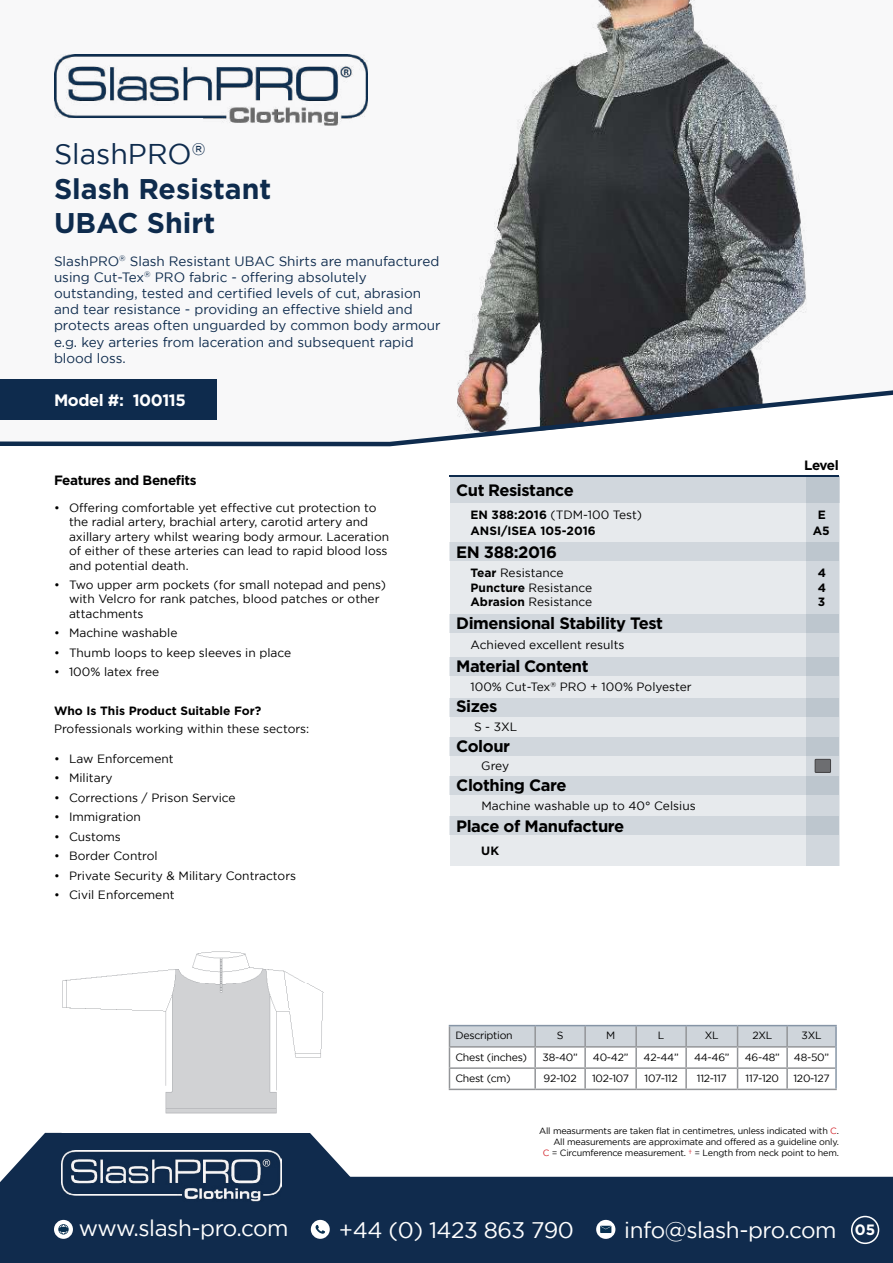
<style>
.page{position:relative;width:893px;height:1263px;background:#fff}
.page>*{position:absolute;margin:0;border:0;box-sizing:border-box;transform-origin:0 0}
.t1{font:700 28.5px/34.2px "Gotham";color:#0e2b4d}
.t2{font:22.5px "Gotham";letter-spacing:-.02em;color:#fff}
.t3{font:700 16.5px "Gotham";letter-spacing:-.025em;color:#000}
.t4{font:700 16.5px "Gotham";letter-spacing:-.025em;color:#fff}
.t5{font:700 15px "Gotham";color:#fff}
.t6{font:13.5px/16.2px "Gotham";color:#0e2b4d}
.t7{font:700 13.5px "Gotham";letter-spacing:-.025em;color:#000}
.t8{font:12px/14.4px "Gotham";color:#000}
.t9{font:700 12px/15.9px "Gotham";color:#000;text-align:center}
.t10{font:10.5px "Gotham";letter-spacing:-.025em;color:#000}
.t11{font:9px/10.8px "Gotham";letter-spacing:-.02em;color:#000;text-align:right}
.s1{font-weight:400}
.s2{font-weight:700}
.s3{color:#d2232a}
</style>
<div class="page">
<div style="left:69px;top:1177px;width:824px;height:86px;background:#102b4d"></div>
<svg style="left:310px;top:1133px;width:46px;height:50px"></svg>
<div style="left:48px;top:1133px;width:262px;height:50px;background:#102b4d"></div>
<img style="left:69px;top:1150px;width:212px;height:51px">
<div style="left:0;top:380px;width:217px;height:40px;background:#0e2b4d"></div>
<img style="left:54px;top:54px;width:314px;height:72px">
<div style="left:851px;top:1216px;width:28px;height:28px;border:2px solid #fff;border-radius:50%"></div>
<svg style="left:450px;top:476px;width:389px;height:389px;fill:#e7eaed"></svg>
<div style="left:815px;top:759px;width:15px;height:13px;background:#6d6e71"></div>
<div style="left:815px;top:759px;width:16px;height:14px;border:1px solid #414042"></div>
<hr style="left:450px;top:475px;width:389px;height:1px;background:#0e2b4d">
<img style="left:457px;top:0;width:350px;height:386px">
<img style="left:63px;top:952px;width:260px;height:161px">
<svg style="left:449px;top:1026px;width:386px;height:63px"></svg>
<hr style="left:787px;top:1067px;width:48px;height:2px;background:#939598">
<hr style="left:786px;top:1069px;width:2px;height:20px;background:#939598">
<hr style="left:449px;top:1089px;width:86px;height:1px;background:#939598">
<hr style="left:535px;top:1089px;width:50px;height:1px;background:#939598">
<hr style="left:585px;top:1089px;width:51px;height:1px;background:#939598">
<hr style="left:636px;top:1089px;width:50px;height:1px;background:#939598">
<hr style="left:686px;top:1089px;width:52px;height:1px;background:#939598">
<hr style="left:738px;top:1089px;width:49px;height:1px;background:#939598">
<hr style="left:787px;top:1089px;width:50px;height:1px;background:#939598">
<hr style="left:449px;top:1025px;width:86px;height:1px;background:#8695a6">
<hr style="left:535px;top:1025px;width:50px;height:1px;background:#8695a6">
<hr style="left:585px;top:1025px;width:51px;height:1px;background:#8695a6">
<hr style="left:636px;top:1025px;width:50px;height:1px;background:#8695a6">
<hr style="left:686px;top:1025px;width:52px;height:1px;background:#8695a6">
<hr style="left:738px;top:1025px;width:49px;height:1px;background:#8695a6">
<hr style="left:787px;top:1025px;width:50px;height:1px;background:#8695a6">
<hr style="left:835px;top:1026px;width:2px;height:21px;background:#8695a6">
<hr style="left:835px;top:1047px;width:2px;height:21px;background:#8695a6">
<hr style="left:835px;top:1068px;width:2px;height:21px;background:#8695a6">
<svg style="left:0;top:386px;width:893px;height:61px"></svg>
<svg style="left:54px;top:1220px;width:19px;height:19px"></svg>
<svg style="left:0;top:1133px;width:69px;height:130px"></svg>
<div style="left:311px;top:1220px;width:19px;height:19px;background:#fff;border-radius:50%"></div>
<svg style="left:316px;top:1225px;width:9px;height:9px"></svg>
<svg style="left:596px;top:1220px;width:19px;height:19px"></svg>
<svg style="left:600px;top:1226px;width:11px;height:7px"></svg>
<h1 class="t1" style="left:54px;top:136px;width:219px"><span class="s1">SlashPRO</span><sup>®<br></sup>Slash Resistant<br>UBAC Shirt</h1>
<p class="t6" style="left:54px;top:252px;width:388px">SlashPRO<sup>®</sup> Slash Resistant UBAC Shirts are manufactured using Cut-Tex<sup>®</sup> PRO fabric - offering absolutely outstanding, tested and certified levels of cut, abrasion and tear resistance - providing an effective shield and protects areas often unguarded by common body armour e.g. key arteries from laceration and subsequent rapid blood loss.</p>
<h3 class="t4" style="left:54px;top:390px;width:133px">Model #: 100115</h3>
<p class="t7" style="left:54px;top:472px;width:144px">Features and Benefits</p>
<p class="t8" style="left:69px;top:500px;width:322px;text-indent:-15px">• Offering comfortable yet effective cut protection to the radial artery, brachial artery, carotid artery and axillary artery whilst wearing body armour. Laceration of either of these arteries can lead to rapid blood loss and potential death.</p>
<p class="t8" style="left:69px;top:577px;width:319px;text-indent:-15px">• Two upper arm pockets (for small notepad and pens) with Velcro for rank patches, blood patches or other attachments</p>
<p class="t8" style="left:54px;top:626px;width:125px">• Machine washable</p>
<p class="t8" style="left:54px;top:645px;width:239px">• Thumb loops to keep sleeves in place</p>
<p class="t8" style="left:54px;top:665px;width:107px">• 100% latex free</p>
<p class="t9" style="left:54px;top:703px;width:209px">Who Is This Product Suitable For?</p>
<p class="t8" style="left:54px;top:721px;width:257px">Professionals working within these sectors:</p>
<p class="t8" style="left:54px;top:751px;width:121px">• Law Enforcement</p>
<p class="t8" style="left:54px;top:770px;width:60px">• Military</p>
<p class="t8" style="left:54px;top:790px;width:183px">• Corrections / Prison Service</p>
<p class="t8" style="left:54px;top:809px;width:89px">• Immigration</p>
<p class="t8" style="left:54px;top:829px;width:68px">• Customs</p>
<p class="t8" style="left:54px;top:848px;width:105px">• Border Control</p>
<p class="t8" style="left:54px;top:868px;width:244px">• Private Security &amp; Military Contractors</p>
<p class="t8" style="left:54px;top:887px;width:122px">• Civil Enforcement</p>
<p class="t7" style="left:804px;top:457px;width:36px">Level</p>
<h3 class="t3" style="left:456px;top:480px;width:119px">Cut Resistance</h3>
<p class="t9" style="left:470px;top:522px;width:127px">ANSI/ISEA 105-2016</p>
<h3 class="t3" style="left:456px;top:543px;width:102px">EN 388:2016</h3>
<p class="t8" style="left:470px;top:507px;width:173px"><span class="s2">EN 388:2016</span> (TDM-100 Test)</p>
<p class="t9" style="left:813px;top:506px;width:19px">E<br>A5</p>
<p class="t8" style="left:470px;top:565px;width:95px"><span class="s2">Tear</span> Resistance</p>
<p class="t9" style="left:818px;top:564px;width:10px">4</p>
<p class="t8" style="left:470px;top:580px;width:123px"><span class="s2">Puncture</span> Resistance</p>
<p class="t9" style="left:818px;top:579px;width:10px">4</p>
<p class="t8" style="left:470px;top:595px;width:123px"><span class="s2">Abrasion</span> Resistance</p>
<p class="t9" style="left:818px;top:594px;width:9px">3</p>
<h3 class="t3" style="left:456px;top:614px;width:208px">Dimensional Stability Test</h3>
<p class="t8" style="left:471px;top:637px;width:156px">Achieved excellent results</p>
<h3 class="t3" style="left:456px;top:656px;width:134px">Material Content</h3>
<p class="t8" style="left:470px;top:679px;width:223px">100% Cut-Tex<sup>®</sup> PRO + 100% Polyester</p>
<h3 class="t3" style="left:456px;top:697px;width:43px">Sizes</h3>
<p class="t8" style="left:474px;top:719px;width:45px">S - 3XL</p>
<h3 class="t3" style="left:456px;top:737px;width:56px">Colour</h3>
<p class="t8" style="left:481px;top:759px;width:29px">Grey</p>
<h3 class="t3" style="left:456px;top:776px;width:112px">Clothing Care</h3>
<p class="t8" style="left:481px;top:799px;width:216px">Machine washable up to 40° Celsius</p>
<h3 class="t3" style="left:456px;top:816px;width:170px">Place of Manufacture</h3>
<p class="t9" style="left:481px;top:842px;width:19px">UK</p>
<p class="t10" style="left:455px;top:1030px;width:59px">Description</p>
<p class="t10" style="left:557px;top:1030px;width:8px">S</p>
<p class="t10" style="left:606px;top:1030px;width:11px">M</p>
<p class="t10" style="left:658px;top:1030px;width:8px">L</p>
<p class="t10" style="left:705px;top:1030px;width:15px">XL</p>
<p class="t10" style="left:752px;top:1030px;width:21px">2XL</p>
<p class="t10" style="left:802px;top:1030px;width:22px">3XL</p>
<p class="t10" style="left:455px;top:1051px;width:73px">Chest (inches)</p>
<p class="t10" style="left:542px;top:1051px;width:37px">38-40”</p>
<p class="t10" style="left:593px;top:1051px;width:37px">40-42”</p>
<p class="t10" style="left:644px;top:1051px;width:37px">42-44”</p>
<p class="t10" style="left:694px;top:1051px;width:37px">44-46”</p>
<p class="t10" style="left:745px;top:1051px;width:37px">46-48”</p>
<p class="t10" style="left:794px;top:1051px;width:37px">48-50”</p>
<p class="t10" style="left:455px;top:1072px;width:57px">Chest (cm)</p>
<p class="t10" style="left:544px;top:1072px;width:35px">92-102</p>
<p class="t10" style="left:592px;top:1072px;width:39px">102-107</p>
<p class="t10" style="left:645px;top:1072px;width:35px">107-112</p>
<p class="t10" style="left:697px;top:1072px;width:31px">112-117</p>
<p class="t10" style="left:746px;top:1072px;width:35px">117-120</p>
<p class="t10" style="left:793px;top:1072px;width:38px">120-127</p>
<p class="t11" style="left:539px;top:1126px;width:301px">All measurments are taken flat in centimetres, unless indicated with <span class="s3">C</span>.<br>All measurements are approximate and offered as a guideline only.<br><span class="s3">C</span> = Circumference measurement. <span class="s3">†</span> = Length from neck point to hem.</p>
<h2 class="t2" style="left:79px;top:1216px;width:211px">www.slash-pro.com</h2>
<h2 class="t2" style="left:339px;top:1217px;width:237px">+44 (0) 1423 863 790</h2>
<h2 class="t2" style="left:624px;top:1217px;width:214px">info@slash-pro.com</h2>
<p class="t5" style="left:855px;top:1221px;width:22px">05</p>
</div>
